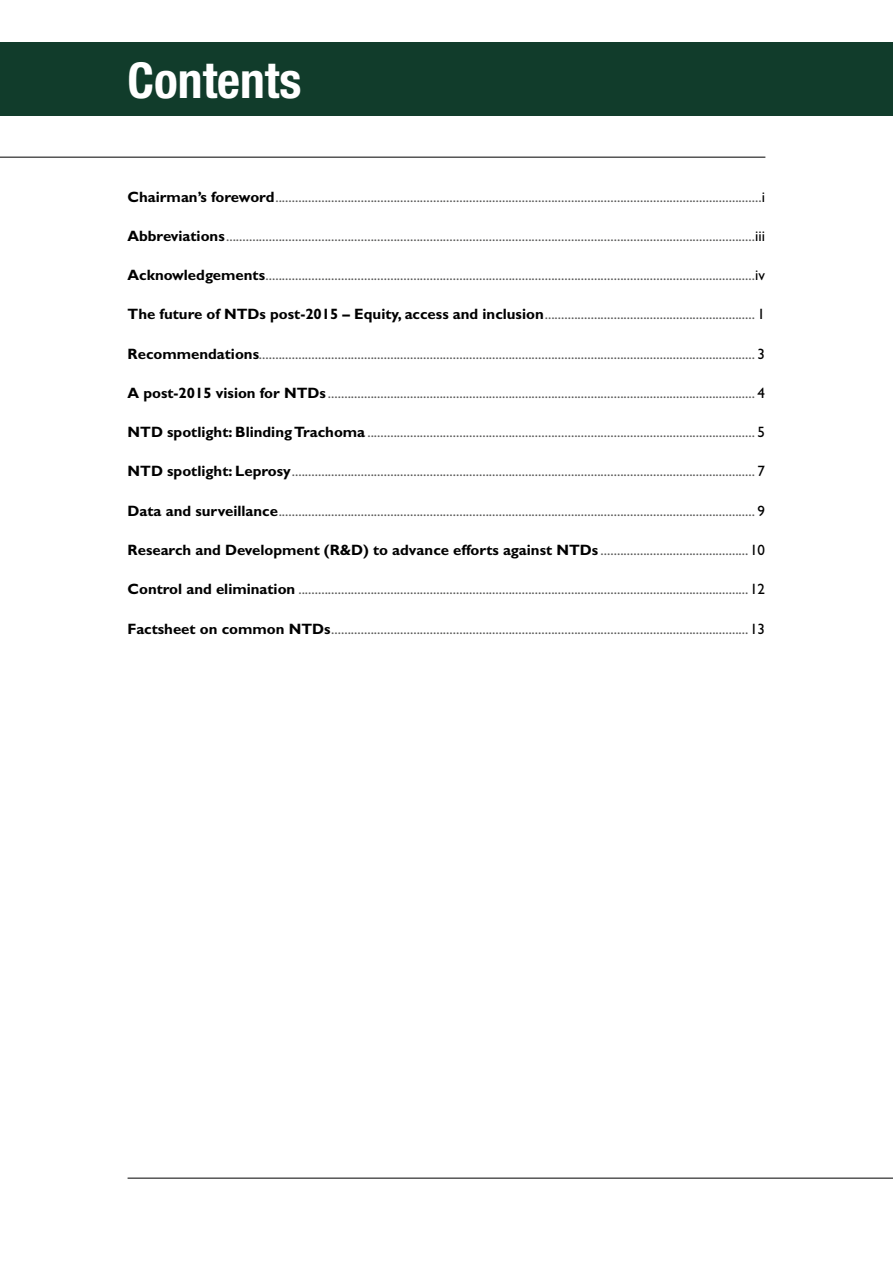
<style>
.page{position:relative;width:893px;height:1263px;background:#fff}
.page>*{position:absolute;margin:0;border:0;box-sizing:border-box;transform-origin:0 0}
.t1{font:700 condensed 49.5px "Helvetica Neue";color:#fff}
.t2{font:15px "Gill Sans Std";color:#575756}
.t3{font:700 15px "Gill Sans";color:#000}
.s1{font-family:"Gill Sans";font-weight:700;color:#000}
.s2{color:#000}
.s3{font-family:"Gill Sans Std";font-weight:400;color:#575756}
.s4{font-family:"Gill Sans Std";font-weight:400}
</style>
<div class="page">
<div style="left:0;top:43px;width:892px;height:73px;background:#113c2b"></div>
<hr style="left:128px;top:1178px;width:764px;height:1px;background:#000">
<hr style="left:0;top:157px;width:765px;height:1px;background:#000">
<h1 class="t1" style="left:128px;top:51px;width:176px">Contents</h1>
<p class="t2" style="left:128px;top:188px;width:639px"><span class="s1">Chairman’s foreword</span>....................................................................................................................................................<span class="s2">i</span></p>
<p class="t2" style="left:128px;top:227px;width:639px"><span class="s1">Abbreviations</span>.................................................................................................................................................................<span class="s2">iii</span></p>
<p class="t2" style="left:128px;top:266px;width:639px"><span class="s1">Acknowledgements</span>.....................................................................................................................................................<span class="s2">iv</span></p>
<p class="t2" style="left:128px;top:306px;width:639px"><span class="s1">The future of NTDs post-2015 – Equity, access and inclusion</span>................................................................ <span class="s2">1</span></p>
<p class="t2" style="left:128px;top:345px;width:639px"><span class="s1">Recommendations</span>....................................................................................................................................................... <span class="s2">3</span></p>
<p class="t2" style="left:128px;top:384px;width:639px"><span class="s1">A post-2015 vision for NTDs</span> .................................................................................................................................. <span class="s2">4</span></p>
<p class="t2" style="left:128px;top:423px;width:639px"><span class="s1">NTD spotlight: Blinding Trachoma</span> ...................................................................................................................... <span class="s2">5</span></p>
<p class="t2" style="left:128px;top:463px;width:639px"><span class="s1">NTD spotlight: Leprosy</span>............................................................................................................................................. <span class="s2">7</span></p>
<p class="t2" style="left:128px;top:502px;width:639px"><span class="s1">Data and surveillance</span>................................................................................................................................................. <span class="s2">9</span></p>
<p class="t3" style="left:128px;top:541px;width:639px">Research and Development (R&amp;D) to advance efforts against NTDs <span class="s3">.............................................</span><span class="s4">10</span></p>
<p class="t2" style="left:128px;top:581px;width:639px"><span class="s1">Control and elimination</span> .........................................................................................................................................<span class="s2">12</span></p>
<p class="t2" style="left:128px;top:620px;width:639px"><span class="s1">Factsheet on common NTDs</span>...............................................................................................................................<span class="s2">13</span></p>
</div>
